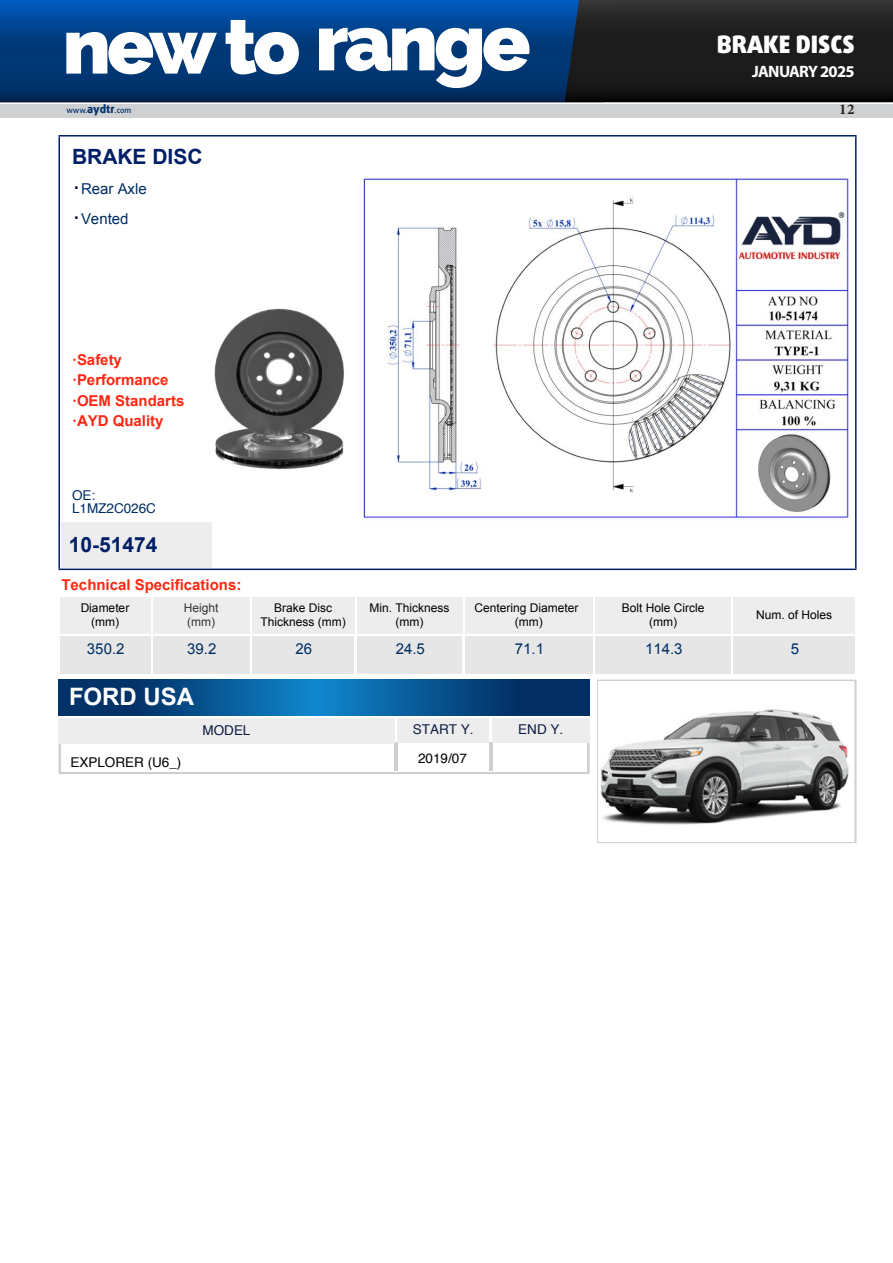
<style>
.page{position:relative;width:893px;height:1263px;background:#fff}
.page>*{position:absolute;margin:0;border:0;box-sizing:border-box;transform-origin:0 0}
.t1{font:900 24px "Daxline Pro";color:#fff}
.t2{font:700 24px "Arial";color:#fff}
.t3{font:700 21px "Arial";color:#001f67}
.t4{font:700 16.5px "Myriad Pro";letter-spacing:-.04em;color:#fff}
.t5{font:700 15px/20.7px "Arial";color:#ff2712}
.t6{font:15px/30px "Arial";color:#002d62}
.t7{font:700 15px "Minion Pro";color:#231f20}
.t8{font:13.5px "Helvetica";color:#000}
.t9{font:13.5px "Helvetica";color:#0f1d41}
.t10{font:13.5px/13.5px "Helvetica";color:#002d62}
.t11{font:12px/13.5px "Arial";color:#000;text-align:center}
.t12{font:12px/13.5px "Arial";color:#343434}
.t13{font:500 7.8px "Daxline Pro";color:#003069}
.s1{font-weight:800;font-size:11.1px}
.s2{font-weight:700;font-size:18px;color:#140041}
</style>
<div class="page">
<img style="left:0;top:0;width:893px;height:103px">
<div style="left:0;top:104px;width:893px;height:18px;background:#cfd0d2"></div>
<svg style="left:319px;top:28px;width:210px;height:60px"></svg>
<svg style="left:66px;top:20px;width:233px;height:54px"></svg>
<div style="left:0;top:118px;width:892px;height:775px;background:#fff"></div>
<hr style="left:58px;top:135px;width:798px;height:2px;background:#001f67">
<hr style="left:58px;top:569px;width:798px;height:1px;background:#001f67">
<hr style="left:855px;top:137px;width:1px;height:432px;background:#001f67">
<hr style="left:58px;top:137px;width:2px;height:432px;background:#001f67">
<img style="left:214px;top:308px;width:130px;height:161px">
<div style="left:62px;top:522px;width:150px;height:45px;background:#ededee"></div>
<svg style="left:586px;top:742px;width:4px;height:29px"></svg>
<hr style="left:58px;top:771px;width:532px;height:3px;background:#cdcfd0">
<svg style="left:58px;top:744px;width:3px;height:27px"></svg>
<hr style="left:394px;top:742px;width:4px;height:29px;background:#cdcfd0">
<hr style="left:489px;top:742px;width:3px;height:29px;background:#cdcfd0">
<svg style="left:58px;top:680px;width:532px;height:36px;background:#074f8b"></svg>
<hr style="left:597px;top:680px;width:259px;height:1px;background:#cdcfd0">
<hr style="left:597px;top:842px;width:259px;height:1px;background:#cdcfd0">
<hr style="left:855px;top:681px;width:1px;height:161px;background:#cdcfd0">
<hr style="left:597px;top:681px;width:1px;height:161px;background:#cdcfd0">
<img style="left:601px;top:709px;width:248px;height:116px">
<div style="left:398px;top:719px;width:91px;height:23px;background:#ededee"></div>
<div style="left:492px;top:719px;width:98px;height:23px;background:#ededee"></div>
<div style="left:58px;top:718px;width:336px;height:26px;background:#ededee"></div>
<svg style="left:60px;top:626px;width:91px;height:48px"></svg>
<div style="left:60px;top:651px;width:90px;height:23px;background:#e6e6e6"></div>
<div style="left:60px;top:636px;width:90px;height:27px;background:#e6e6e6"></div>
<div style="left:153px;top:626px;width:96px;height:50px;background:linear-gradient(to right,#fff,#fff)"></div>
<div style="left:153px;top:651px;width:96px;height:23px;background:#e6e6e6"></div>
<div style="left:153px;top:636px;width:96px;height:24px;background:#e6e6e6"></div>
<img style="left:358px;top:174px;width:494px;height:349px">
<div style="left:252px;top:628px;width:103px;height:48px;background:linear-gradient(to right,#fff,#fff)"></div>
<div style="left:252px;top:650px;width:102px;height:24px;background:#e6e6e6"></div>
<div style="left:252px;top:636px;width:102px;height:24px;background:#e6e6e6"></div>
<div style="left:354px;top:630px;width:108px;height:45px;background:linear-gradient(to right,#fff,#fff)"></div>
<div style="left:357px;top:650px;width:105px;height:24px;background:#e6e6e6"></div>
<div style="left:357px;top:636px;width:105px;height:27px;background:#e6e6e6"></div>
<svg style="left:462px;top:628px;width:134px;height:46px"></svg>
<div style="left:465px;top:651px;width:127px;height:23px;background:#e6e6e6"></div>
<div style="left:465px;top:636px;width:127px;height:27px;background:#e6e6e6"></div>
<svg style="left:594px;top:630px;width:140px;height:44px"></svg>
<div style="left:596px;top:651px;width:134px;height:23px;background:#e6e6e6"></div>
<div style="left:596px;top:636px;width:134px;height:27px;background:#e6e6e6"></div>
<div style="left:734px;top:630px;width:122px;height:48px;background:linear-gradient(to right,#fff,#fff)"></div>
<div style="left:734px;top:651px;width:121px;height:23px;background:#e6e6e6"></div>
<div style="left:734px;top:636px;width:121px;height:27px;background:#e6e6e6"></div>
<div style="left:60px;top:597px;width:90px;height:36px;background:#ededee"></div>
<div style="left:153px;top:597px;width:96px;height:36px;background:#ededee"></div>
<div style="left:252px;top:597px;width:102px;height:36px;background:#ededee"></div>
<div style="left:357px;top:597px;width:105px;height:36px;background:#ededee"></div>
<div style="left:465px;top:597px;width:127px;height:36px;background:#ededee"></div>
<div style="left:596px;top:597px;width:134px;height:36px;background:#ededee"></div>
<div style="left:734px;top:597px;width:121px;height:36px;background:#ededee"></div>
<h1 class="t1" style="left:717px;top:29px;width:139px">BRAKE DISCS</h1>
<h3 class="t4" style="left:752px;top:60px;width:104px">JANUARY 2025</h3>
<p class="t13" style="left:66px;top:105px;width:66px">www.<span class="s1">aydtr</span>.com</p>
<p class="t7" style="left:839px;top:99px;width:17px">12</p>
<h2 class="t3" style="left:72px;top:142px;width:132px">BRAKE DISC</h2>
<p class="t6" style="left:74px;top:173px;width:75px"><span class="s2">·</span>Rear Axle <span class="s2">·</span>Vented</p>
<p class="t5" style="left:72px;top:349px;width:114px">·Safety ·Performance ·OEM Standarts ·AYD Quality</p>
<p class="t10" style="left:72px;top:488px;width:86px">OE:<br>L1MZ2C026C</p>
<h2 class="t3" style="left:69px;top:531px;width:90px">10-51474</h2>
<p class="t5" style="left:62px;top:574px;width:181px">Technical Specifications:</p>
<p class="t11" style="left:81px;top:601px;width:50px">Diameter (mm)</p>
<p class="t12" style="left:184px;top:601px;width:36px">Height (mm)</p>
<p class="t11" style="left:260px;top:601px;width:87px">Brake Disc<br>Thickness (mm)</p>
<p class="t11" style="left:369px;top:601px;width:81px">Min. Thickness (mm)</p>
<p class="t11" style="left:474px;top:601px;width:105px">Centering Diameter (mm)</p>
<p class="t11" style="left:622px;top:601px;width:84px">Bolt Hole Circle (mm)</p>
<p class="t11" style="left:756px;top:608px;width:77px">Num. of Holes</p>
<p class="t6" style="left:87px;top:634px;width:39px">350.2</p>
<p class="t6" style="left:187px;top:634px;width:31px">39.2</p>
<p class="t6" style="left:295px;top:634px;width:18px">26</p>
<p class="t6" style="left:396px;top:634px;width:31px">24.5</p>
<p class="t6" style="left:515px;top:634px;width:31px">71.1</p>
<p class="t6" style="left:645px;top:634px;width:39px">114.3</p>
<p class="t6" style="left:791px;top:634px;width:10px">5</p>
<h1 class="t2" style="left:69px;top:681px;width:127px">FORD USA</h1>
<p class="t9" style="left:202px;top:720px;width:49px">MODEL</p>
<p class="t9" style="left:413px;top:719px;width:62px">START Y.</p>
<p class="t9" style="left:518px;top:719px;width:46px">END Y.</p>
<p class="t8" style="left:70px;top:751px;width:112px">EXPLORER (U6_)</p>
<p class="t8" style="left:418px;top:748px;width:50px">2019/07</p>
</div>
